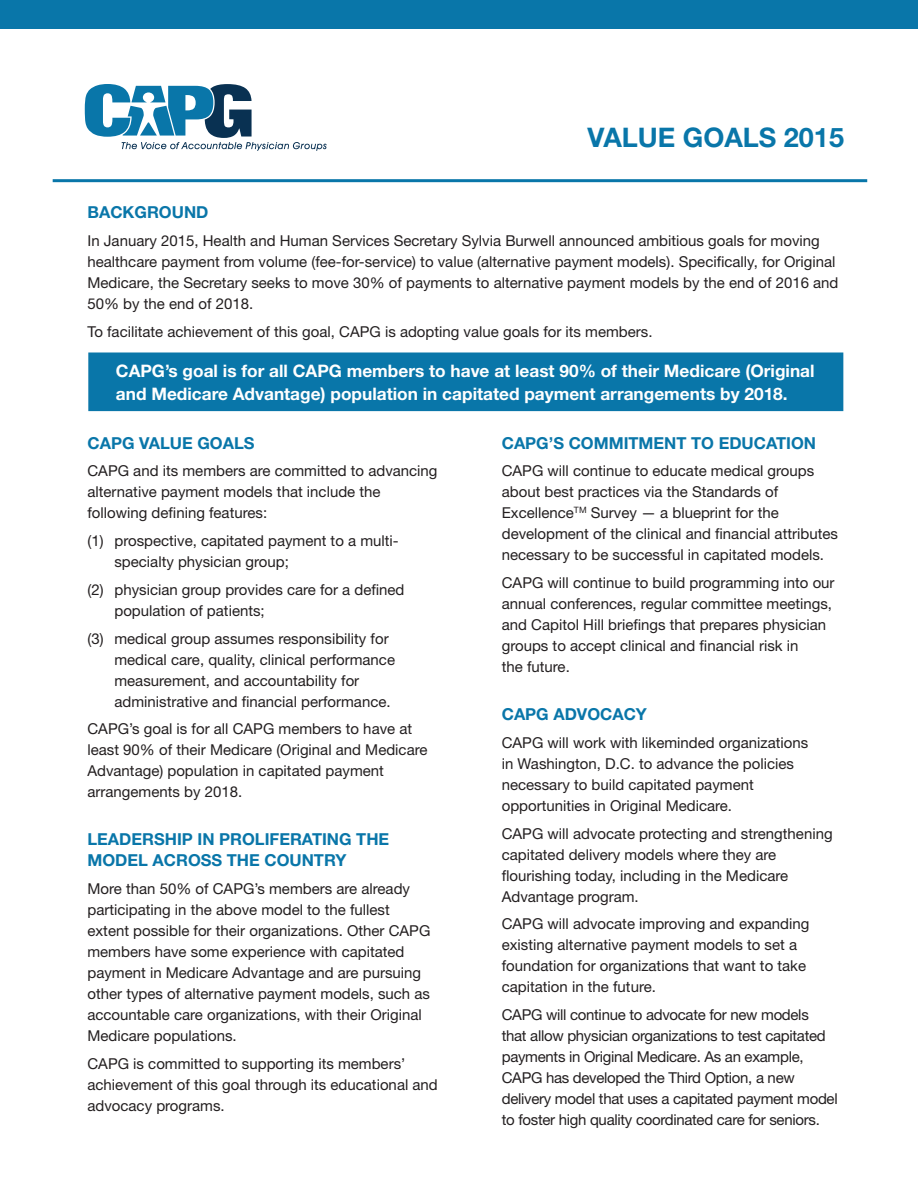
<style>
.page{position:relative;width:918px;height:1188px;background:#fff}
.page>*{position:absolute;margin:0;border:0;box-sizing:border-box;transform-origin:0 0}
.t1{font:700 27px "Helvetica Neue LT Std";color:#0976a9}
.t2{font:700 17.25px/22.8px "Helvetica Neue LT Std";color:#fff}
.t3{font:700 16.5px/21px "Helvetica Neue LT Std";color:#0976a9}
.t4{font:15px/21px "Helvetica Neue LT Std";color:#231f20}
.t5{font:15px/21px "Helvetica Neue LT Std";letter-spacing:-.02em;color:#231f20}
</style>
<div class="page">
<div style="left:88px;top:352px;width:755px;height:59px;background:#0976a9;border:2px solid #0976a9"></div>
<div style="left:0;top:0;width:918px;height:29px;background:#0976a9"></div>
<hr style="left:53px;top:179px;width:814px;height:3px;background:#0976a9">
<svg style="left:85px;top:84px;width:242px;height:67px"></svg>
<h1 class="t1" style="left:588px;top:121px;width:258px">VALUE GOALS 2015</h1>
<p class="t3" style="left:87px;top:201px;width:123px">BACKGROUND</p>
<p class="t4" style="left:87px;top:230px;width:753px">In January 2015, Health and Human Services Secretary Sylvia Burwell announced ambitious goals for moving healthcare payment from volume (fee-for-service) to value (alternative payment models). Specifically, for Original Medicare, the Secretary seeks to move 30% of payments to alternative payment models by the end of 2016 and 50% by the end of 2018.</p>
<p class="t4" style="left:87px;top:321px;width:567px">To facilitate achievement of this goal, CAPG is adopting value goals for its members.</p>
<p class="t2" style="left:116px;top:359px;width:700px">CAPG’s goal is for all CAPG members to have at least 90% of their Medicare (Original and Medicare Advantage) population in capitated payment arrangements by 2018.</p>
<p class="t3" style="left:87px;top:432px;width:169px">CAPG VALUE GOALS</p>
<p class="t4" style="left:87px;top:460px;width:352px">CAPG and its members are committed to advancing alternative payment models that include the following defining features:</p>
<p class="t4" style="left:114px;top:530px;width:286px;text-indent:-27px">(1) prospective, capitated payment to a multi&shy;specialty physician group;</p>
<p class="t4" style="left:114px;top:579px;width:292px;text-indent:-27px">(2) physician group provides care for a defined population of patients;</p>
<p class="t4" style="left:114px;top:627px;width:282px;text-indent:-27px">(3) medical group assumes responsibility for medical care, quality, clinical performance measurement, and accountability for administrative and financial performance.</p>
<p class="t4" style="left:87px;top:718px;width:342px">CAPG’s goal is for all CAPG members to have at least 90% of their Medicare (Original and Medicare Advantage) population in capitated payment arrangements by 2018.</p>
<p class="t3" style="left:87px;top:829px;width:303px">LEADERSHIP IN PROLIFERATING THE<br>MODEL ACROSS THE COUNTRY</p>
<p class="t4" style="left:87px;top:878px;width:344px">More than 50% of CAPG’s members are already participating in the above model to the fullest extent possible for their organizations. Other CAPG members have some experience with capitated payment in Medicare Advantage and are pursuing other types of alternative payment models, such as accountable care organizations, with their Original Medicare populations.</p>
<p class="t4" style="left:87px;top:1053px;width:352px">CAPG is committed to supporting its members’ achievement of this goal through its educational and advocacy programs.</p>
<p class="t3" style="left:502px;top:432px;width:316px">CAPG’S COMMITMENT TO EDUCATION</p>
<p class="t4" style="left:502px;top:460px;width:338px">CAPG will continue to educate medical groups about best practices via the Standards of Excellence<sup>TM</sup> Survey — a blueprint for the development of the clinical and financial attributes necessary to be successful in capitated models.</p>
<p class="t4" style="left:502px;top:572px;width:334px">CAPG will continue to build programming into our annual conferences, regular committee meetings, and Capitol Hill briefings that prepares physician groups to accept clinical and financial risk in<br>the future.</p>
<p class="t3" style="left:502px;top:703px;width:147px">CAPG ADVOCACY</p>
<p class="t4" style="left:502px;top:732px;width:308px">CAPG will work with likeminded organizations in Washington, D.C. to advance the policies necessary to build capitated payment opportunities in Original Medicare.</p>
<p class="t4" style="left:502px;top:822px;width:332px">CAPG will advocate protecting and strengthening capitated delivery models where they are flourishing today, including in the Medicare Advantage program.</p>
<p class="t4" style="left:502px;top:913px;width:309px">CAPG will advocate improving and expanding existing alternative payment models to set a foundation for organizations that want to take capitation in the future.</p>
<p class="t5" style="left:502px;top:1004px;width:337px">CAPG will continue to advocate for new models<br>that allow physician organizations to test capitated payments in Original Medicare. As an example, CAPG has developed the Third Option, a new delivery model that uses a capitated payment model to foster high quality coordinated care for seniors.</p>
</div>
